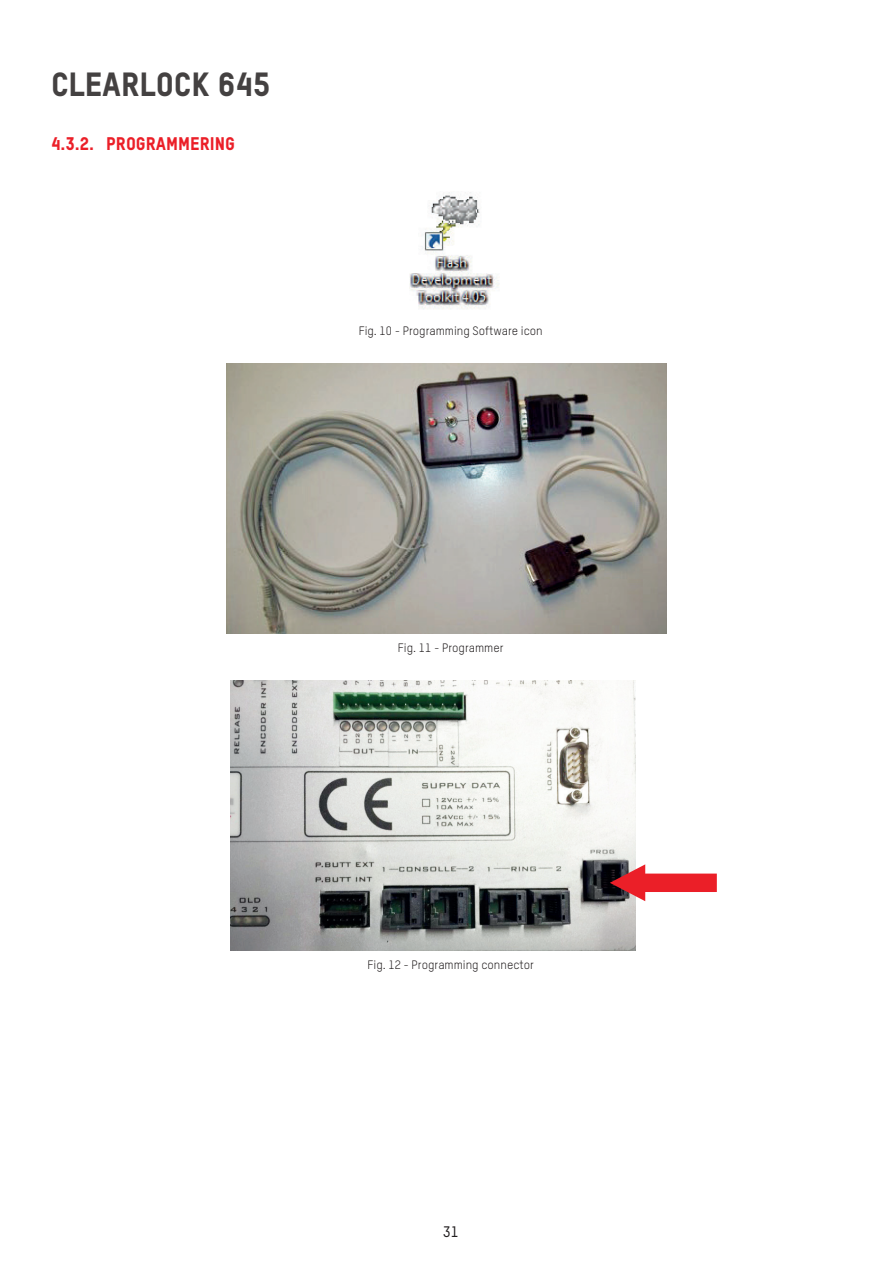
<style>
.page{position:relative;width:893px;height:1263px;background:#fff}
.page>*{position:absolute;margin:0;border:0;box-sizing:border-box;transform-origin:0 0}
.t1{font:33px "Oxfam TSTARPRO Headline";color:#444141}
.t2{font:18px "Oxfam TSTARPRO Headline";color:#eb1f28}
.t3{font:500 15px "Oxfam TSTARPRO";color:#231f20}
.t4{font:12px "Oxfam TSTARPRO";color:#231f20}
</style>
<div class="page">
<img style="left:409px;top:192px;width:90px;height:118px">
<img style="left:227px;top:364px;width:439px;height:270px">
<img style="left:230px;top:681px;width:405px;height:270px">
<svg style="left:610px;top:864px;width:107px;height:37px"></svg>
<h1 class="t1" style="left:51px;top:64px;width:221px">CLEARLOCK 645</h1>
<h2 class="t2" style="left:51px;top:132px;width:186px">4.3.2. PROGRAMMERING</h2>
<p class="t4" style="left:359px;top:324px;width:186px">Fig. 10 - Programming Software icon</p>
<p class="t4" style="left:398px;top:641px;width:107px">Fig. 11 - Programmer</p>
<p class="t4" style="left:368px;top:958px;width:168px">Fig. 12 - Programming connector</p>
<p class="t3" style="left:443px;top:1222px;width:17px">31</p>
</div>
